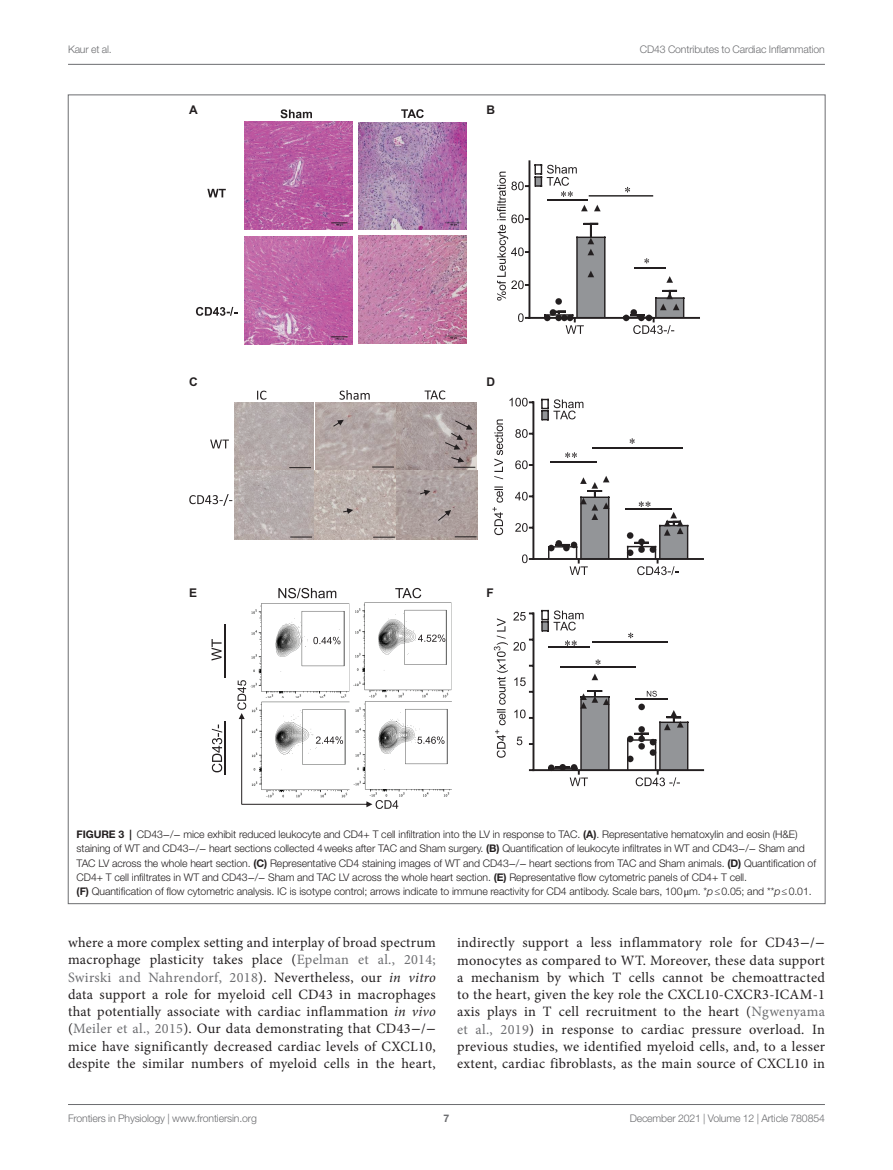
<style>
.page{position:relative;width:893px;height:1170px;background:#fff}
.page>*{position:absolute;margin:0;border:0;box-sizing:border-box;transform-origin:0 0}
.TEXT{font:14.25px/17.2px "Minion Pro";letter-spacing:.02em;color:#231f20;text-align:justify}
.t1{font:700 12px "Arial";color:#231f20}
.FIG_LEG{font:300 10.5px/14.2px "Helvetica Neue LT Std";letter-spacing:-.005em;color:#231f20}
.t2{font:300 10.5px "Helvetica Neue LT Std";letter-spacing:-.015em;color:#6c6d70}
.t3{font:700 10.5px "Helvetica Neue LT Std";color:#6c6d70}
.s1{font-weight:700}
.s2{font-family:"STIX General";font-weight:400}
.s3{font-style:italic}
.s4{color:#6c6d70}
.s5{font-family:"STIX General"}
</style>
<div class="page">
<hr style="left:68px;top:64px;width:757px;height:1px;background:#6c6d70">
<hr style="left:68px;top:1104px;width:757px;height:1px;background:#6c6d70">
<img style="left:359px;top:235px;width:108px;height:108px">
<img style="left:244px;top:236px;width:108px;height:108px">
<img style="left:359px;top:122px;width:108px;height:108px">
<img style="left:244px;top:122px;width:108px;height:108px">
<svg style="left:280px;top:109px;width:32px;height:9px"></svg>
<svg style="left:401px;top:109px;width:23px;height:9px"></svg>
<svg style="left:207px;top:189px;width:19px;height:8px"></svg>
<svg style="left:196px;top:307px;width:41px;height:9px"></svg>
<svg style="left:278px;top:588px;width:58px;height:10px"></svg>
<hr style="left:225px;top:624px;width:1px;height:54px;background:#231f20">
<svg style="left:212px;top:724px;width:10px;height:48px"></svg>
<svg style="left:212px;top:639px;width:10px;height:21px"></svg>
<svg style="left:395px;top:588px;width:26px;height:10px"></svg>
<img style="left:251px;top:603px;width:98px;height:77px">
<img style="left:398px;top:701px;width:54px;height:96px">
<img style="left:355px;top:598px;width:96px;height:100px">
<hr style="left:532px;top:558px;width:172px;height:2px;background:#231f20">
<svg style="left:509px;top:398px;width:23px;height:8px"></svg>
<svg style="left:515px;top:429px;width:17px;height:9px"></svg>
<svg style="left:515px;top:460px;width:17px;height:9px"></svg>
<svg style="left:515px;top:492px;width:17px;height:8px"></svg>
<svg style="left:515px;top:523px;width:17px;height:9px"></svg>
<svg style="left:522px;top:554px;width:10px;height:9px"></svg>
<hr style="left:532px;top:401px;width:2px;height:159px;background:#231f20">
<svg style="left:548px;top:476px;width:61px;height:99px"></svg>
<svg style="left:492px;top:486px;width:11px;height:49px"></svg>
<svg style="left:494px;top:419px;width:9px;height:60px"></svg>
<svg style="left:541px;top:399px;width:42px;height:21px"></svg>
<hr style="left:550px;top:461px;width:47px;height:1px;background:#231f20">
<hr style="left:625px;top:508px;width:47px;height:1px;background:#231f20">
<hr style="left:593px;top:447px;width:90px;height:1px;background:#231f20">
<svg style="left:565px;top:452px;width:12px;height:6px"></svg>
<svg style="left:627px;top:501px;width:61px;height:74px"></svg>
<svg style="left:630px;top:438px;width:5px;height:6px"></svg>
<hr style="left:532px;top:769px;width:172px;height:2px;background:#231f20">
<hr style="left:532px;top:612px;width:2px;height:159px;background:#231f20">
<svg style="left:592px;top:673px;width:6px;height:7px"></svg>
<svg style="left:548px;top:690px;width:62px;height:96px"></svg>
<svg style="left:627px;top:703px;width:61px;height:83px"></svg>
<svg style="left:541px;top:610px;width:43px;height:21px"></svg>
<svg style="left:565px;top:640px;width:12px;height:5px"></svg>
<hr style="left:548px;top:645px;width:42px;height:2px;background:#231f20">
<svg style="left:628px;top:632px;width:5px;height:6px"></svg>
<hr style="left:593px;top:641px;width:75px;height:1px;background:#231f20">
<svg style="left:494px;top:612px;width:39px;height:145px"></svg>
<svg style="left:595px;top:659px;width:5px;height:6px"></svg>
<hr style="left:560px;top:666px;width:75px;height:1px;background:#231f20">
<hr style="left:635px;top:697px;width:33px;height:2px;background:#231f20">
<svg style="left:647px;top:690px;width:10px;height:6px"></svg>
<hr style="left:528px;top:317px;width:172px;height:2px;background:#231f20">
<hr style="left:528px;top:160px;width:2px;height:159px;background:#231f20">
<svg style="left:666px;top:276px;width:7px;height:7px"></svg>
<svg style="left:623px;top:290px;width:61px;height:44px"></svg>
<hr style="left:634px;top:267px;width:32px;height:1px;background:#231f20">
<svg style="left:497px;top:164px;width:108px;height:170px"></svg>
<svg style="left:644px;top:258px;width:5px;height:5px"></svg>
<hr style="left:589px;top:195px;width:64px;height:1px;background:#231f20">
<svg style="left:625px;top:187px;width:5px;height:5px"></svg>
<hr style="left:225px;top:720px;width:1px;height:54px;background:#231f20">
<div style="left:312px;top:630px;width:20px;height:17px;background:#fff"></div>
<div style="left:416px;top:630px;width:19px;height:11px;background:#fff"></div>
<div style="left:416px;top:732px;width:19px;height:10px;background:#fff"></div>
<svg style="left:313px;top:636px;width:27px;height:8px"></svg>
<svg style="left:418px;top:634px;width:27px;height:8px"></svg>
<svg style="left:237px;top:680px;width:161px;height:128px"></svg>
<svg style="left:417px;top:736px;width:27px;height:8px"></svg>
<svg style="left:339px;top:390px;width:31px;height:9px"></svg>
<svg style="left:424px;top:390px;width:21px;height:9px"></svg>
<svg style="left:210px;top:439px;width:19px;height:9px"></svg>
<svg style="left:189px;top:494px;width:43px;height:12px"></svg>
<svg style="left:257px;top:390px;width:9px;height:9px"></svg>
<img style="left:234px;top:402px;width:79px;height:67px">
<img style="left:234px;top:471px;width:79px;height:68px">
<img style="left:315px;top:402px;width:162px;height:67px">
<svg style="left:333px;top:420px;width:11px;height:6px"></svg>
<img style="left:315px;top:471px;width:163px;height:68px">
<svg style="left:343px;top:508px;width:10px;height:6px"></svg>
<svg style="left:420px;top:489px;width:10px;height:6px"></svg>
<svg style="left:438px;top:510px;width:13px;height:11px"></svg>
<svg style="left:445px;top:420px;width:28px;height:29px"></svg>
<svg style="left:451px;top:457px;width:24px;height:10px"></svg>
<svg style="left:455px;top:536px;width:21px;height:1px"></svg>
<svg style="left:373px;top:536px;width:22px;height:1px"></svg>
<svg style="left:290px;top:536px;width:22px;height:1px"></svg>
<svg style="left:372px;top:466px;width:22px;height:1px"></svg>
<svg style="left:289px;top:467px;width:22px;height:1px"></svg>
<p class="t2" style="left:68px;top:42px;width:45px">Kaur et al.</p>
<p class="t2" style="left:640px;top:42px;width:187px">CD43 Contributes to Cardiac Inflammation</p>
<p class="t1" style="left:189px;top:101px;width:10px">A</p>
<p class="t1" style="left:486px;top:101px;width:10px">B</p>
<p class="t1" style="left:189px;top:373px;width:10px">C</p>
<p class="t1" style="left:486px;top:373px;width:10px">D</p>
<p class="t1" style="left:189px;top:583px;width:10px">E</p>
<p class="t1" style="left:486px;top:583px;width:9px">F</p>
<p class="FIG_LEG" style="left:77px;top:827px;width:741px"><span class="s1">FIGURE 3 |</span> CD43<span class="s2">−</span>/<span class="s2">−</span> mice exhibit reduced leukocyte and CD4+ T cell infiltration into the LV in response to TAC. <span class="s1">(A)</span>. Representative hematoxylin and eosin (H&amp;E) staining of WT and CD43<span class="s2">−</span>/<span class="s2">−</span> heart sections collected 4weeks after TAC and Sham surgery. <span class="s1">(B)</span> Quantification of leukocyte infiltrates in WT and CD43<span class="s2">−</span>/<span class="s2">−</span> Sham and TAC LV across the whole heart section. <span class="s1">(C)</span> Representative CD4 staining images of WT and CD43<span class="s2">−</span>/<span class="s2">−</span> heart sections from TAC and Sham animals. <span class="s1">(D)</span> Quantification of CD4+ T cell infiltrates in WT and CD43<span class="s2">−</span>/<span class="s2">−</span> Sham and TAC LV across the whole heart section. <span class="s1">(E)</span> Representative flow cytometric panels of CD4+ T cell.<br><span class="s1">(F)</span> Quantification of flow cytometric analysis. IC is isotype control; arrows indicate to immune reactivity for CD4 antibody. Scale bars, 100<span class="s2">μ</span>m. *<span class="s3">p</span>≤0.05; and **<span class="s3">p</span>≤0.01.</p>
<p class="TEXT" style="left:68px;top:933px;width:369px">where a more complex setting and interplay of broad spectrum macrophage plasticity takes place (<span class="s4">Epelman et al., 2014; Swirski and Nahrendorf, 2018</span>). Nevertheless, our <span class="s3">in vitro </span>data support a role for myeloid cell CD43 in macrophages that potentially associate with cardiac inflammation <span class="s3">in vivo </span>(<span class="s4">Meiler et al., 2015</span>). Our data demonstrating that CD43<span class="s5">−</span>/<span class="s5">− </span>mice have significantly decreased cardiac levels of CXCL10, despite the similar numbers of myeloid cells in the heart,</p>
<p class="TEXT" style="left:457px;top:934px;width:369px">indirectly support a less inflammatory role for CD43<span class="s5">−</span>/<span class="s5">− </span>monocytes as compared to WT. Moreover, these data support a mechanism by which T cells cannot be chemoattracted to the heart, given the key role the CXCL10-CXCR3-ICAM-1 axis plays in T cell recruitment to the heart (<span class="s4">Ngwenyama et al., 2019</span>) in response to cardiac pressure overload. In previous studies, we identified myeloid cells, and, to a lesser extent, cardiac fibroblasts, as the main source of CXCL10 in</p>
<p class="t2" style="left:68px;top:1111px;width:190px">Frontiers in Physiology | www.frontiersin.org</p>
<p class="t3" style="left:444px;top:1111px;width:7px">7</p>
<p class="t2" style="left:630px;top:1111px;width:197px">December 2021 | Volume 12 | Article 780854</p>
</div>
